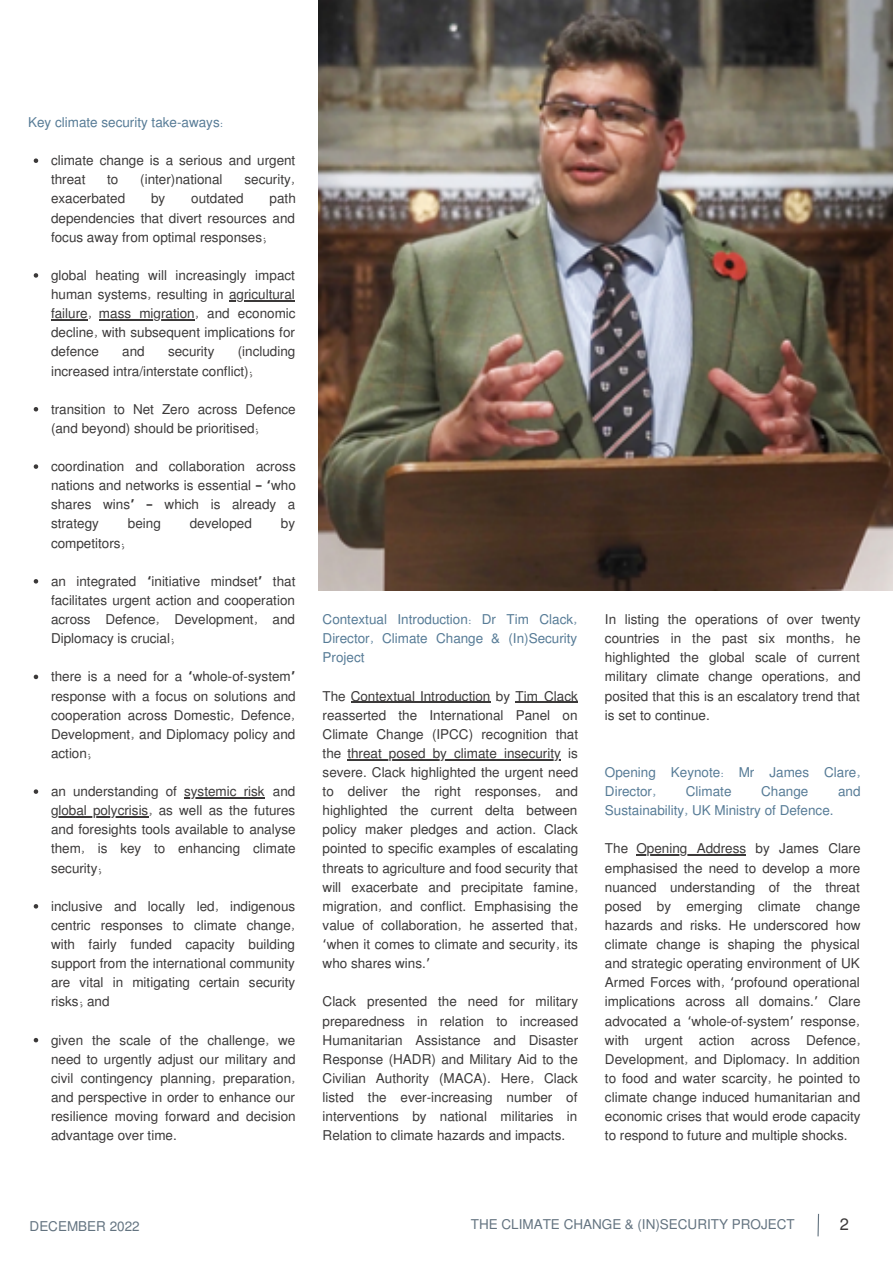
<style>
.page{position:relative;width:893px;height:1264px;background:#fff}
.page>*{position:absolute;margin:0;border:0;box-sizing:border-box;transform-origin:0 0}
.t1{font:16.5px "Mukti";color:#3b3939}
.t2{font:13.5px/19px "Mukti";color:#3b3939;text-align:justify}
.t3{font:13.5px/19px "Mukti";color:#567b96;text-align:justify}
.t4{font:13.5px "Mukti";color:#637380}
.s1{font-family:"Noto Sans Gurmukhi";font-weight:700}
.s2{font-family:"Noto Sans Gurmukhi"}
</style>
<div class="page">
<svg style="left:34px;top:158px;width:4px;height:5px"></svg>
<svg style="left:34px;top:273px;width:4px;height:5px"></svg>
<hr style="left:229px;top:300px;width:66px;height:1px;background:#3b3939">
<hr style="left:51px;top:319px;width:37px;height:1px;background:#3b3939">
<hr style="left:99px;top:319px;width:96px;height:1px;background:#3b3939">
<svg style="left:34px;top:407px;width:4px;height:4px"></svg>
<svg style="left:34px;top:464px;width:4px;height:5px"></svg>
<svg style="left:34px;top:579px;width:4px;height:4px"></svg>
<svg style="left:34px;top:674px;width:4px;height:5px"></svg>
<svg style="left:34px;top:789px;width:4px;height:4px"></svg>
<hr style="left:184px;top:797px;width:81px;height:1px;background:#3b3939">
<hr style="left:51px;top:816px;width:97px;height:1px;background:#3b3939">
<svg style="left:34px;top:904px;width:4px;height:4px"></svg>
<svg style="left:34px;top:1038px;width:4px;height:4px"></svg>
<svg style="left:817px;top:1213px;width:2px;height:24px"></svg>
<img style="left:318px;top:0;width:574px;height:590px">
<hr style="left:351px;top:701px;width:139px;height:1px;background:#3b3939">
<hr style="left:515px;top:701px;width:62px;height:1px;background:#3b3939">
<hr style="left:347px;top:759px;width:214px;height:1px;background:#3b3939">
<hr style="left:636px;top:854px;width:110px;height:1px;background:#3b3939">
<p class="t3" style="left:28px;top:112px;width:196px">Key climate security take-aways:</p>
<p class="t2" style="left:51px;top:150px;width:246px">climate change is a serious and urgent threat</p>
<p class="t2" style="left:107px;top:169px;width:13px">to</p>
<p class="t2" style="left:140px;top:169px;width:84px">(inter)national</p>
<p class="t2" style="left:244px;top:169px;width:52px">security,</p>
<p class="t2" style="left:51px;top:188px;width:76px">exacerbated</p>
<p class="t2" style="left:151px;top:188px;width:16px">by</p>
<p class="t2" style="left:191px;top:188px;width:54px">outdated</p>
<p class="t2" style="left:51px;top:188px;width:246px;text-indent:218px">path dependencies that divert resources and focus away from optimal responses;</p>
<p class="t2" style="left:51px;top:265px;width:246px">global heating will increasingly impact human systems, resulting in agricultural failure, mass migration, and economic decline, with subsequent implications for defence</p>
<p class="t2" style="left:51px;top:341px;width:246px;text-indent:187px">(including increased intra/interstate conflict);</p>
<p class="t2" style="left:51px;top:399px;width:246px">transition to Net Zero across Defence (and beyond) should be prioritised;</p>
<p class="t2" style="left:51px;top:456px;width:246px">coordination and collaboration across nations and networks is essential <span class="s1">– ‘</span>who shares wins<span class="s1">’ –</span> which is already a strategy</p>
<p class="t2" style="left:122px;top:341px;width:24px">and</p>
<p class="t2" style="left:168px;top:341px;width:48px">security</p>
<p class="t2" style="left:128px;top:513px;width:34px">being</p>
<p class="t2" style="left:190px;top:513px;width:64px">developed</p>
<p class="t2" style="left:281px;top:513px;width:16px">by</p>
<p class="t2" style="left:51px;top:532px;width:76px">competitors;</p>
<p class="t2" style="left:51px;top:571px;width:246px">an integrated <span class="s1">‘</span>initiative mindset<span class="s1">’</span> that facilitates urgent action and cooperation across Defence, Development, and Diplomacy is crucial;</p>
<p class="t2" style="left:51px;top:666px;width:246px">there is a need for a <span class="s1">‘</span>whole-of-system<span class="s1">’ </span>response with a focus on solutions and cooperation across Domestic, Defence, Development, and Diplomacy policy and action;</p>
<p class="t2" style="left:51px;top:781px;width:246px">an understanding of systemic risk and global polycrisis, as well as the futures and foresights tools available to analyse them, is key to enhancing climate security;</p>
<p class="t2" style="left:51px;top:895px;width:246px">inclusive and locally led, indigenous centric responses to climate change, with fairly funded capacity building support from the international community are vital in mitigating certain security risks; and</p>
<p class="t2" style="left:51px;top:1029px;width:246px">given the scale of the challenge, we need to urgently adjust our military and civil contingency planning, preparation, and perspective in order to enhance our resilience moving forward and decision advantage over time.</p>
<p class="t3" style="left:322px;top:609px;width:256px">Contextual Introduction: Dr Tim Clack, Director, Climate Change &amp; (In)Security Project</p>
<p class="t2" style="left:322px;top:685px;width:257px">The Contextual Introduction by Tim Clack reasserted the International Panel on Climate Change (IPCC) recognition that the threat posed by climate insecurity is severe. Clack highlighted the urgent need to deliver the right responses, and highlighted the current delta between policy maker pledges and action. Clack pointed to specific examples of escalating threats to agriculture and food security that will exacerbate and precipitate famine, migration, and conflict. Emphasising the value of collaboration, he asserted that, <span class="s2">‘</span>when it comes to climate and security, its who shares wins.<span class="s2">’</span></p>
<p class="t2" style="left:322px;top:991px;width:257px">Clack presented the need for military preparedness in relation to increased Humanitarian Assistance and Disaster Response (HADR) and Military Aid to the Civilian Authority (MACA). Here, Clack listed the ever-increasing number of interventions by national militaries in Relation to climate hazards and impacts.</p>
<p class="t2" style="left:605px;top:609px;width:257px">In listing the operations of over twenty countries in the past six months, he highlighted the global scale of current military climate change operations, and posited that this is an escalatory trend that is set to continue.</p>
<p class="t3" style="left:605px;top:762px;width:257px">Opening Keynote: Mr James Clare,<br>Director,</p>
<p class="t3" style="left:685px;top:781px;width:47px">Climate</p>
<p class="t3" style="left:761px;top:781px;width:49px">Change</p>
<p class="t3" style="left:838px;top:781px;width:24px">and</p>
<p class="t3" style="left:605px;top:800px;width:230px">Sustainability, UK Ministry of Defence.</p>
<p class="t2" style="left:605px;top:838px;width:257px">The Opening Address by James Clare emphasised the need to develop a more nuanced understanding of the threat posed by emerging climate change hazards and risks. He underscored how climate change is shaping the physical and strategic operating environment of UK Armed Forces with, <span class="s2">‘</span>profound operational implications across all domains.<span class="s2">’</span> Clare advocated a <span class="s2">‘</span>whole-of-system<span class="s2">’</span> response, with urgent action across Defence, Development, and Diplomacy. In addition to food and water scarcity, he pointed to climate change induced humanitarian and economic crises that would erode capacity to respond to future and multiple shocks.</p>
<p class="t4" style="left:30px;top:1216px;width:112px">DECEMBER 2022</p>
<p class="t4" style="left:471px;top:1214px;width:325px">THE CLIMATE CHANGE &amp; (IN)SECURITY PROJECT</p>
<p class="t1" style="left:839px;top:1212px;width:11px">2</p>
</div>
